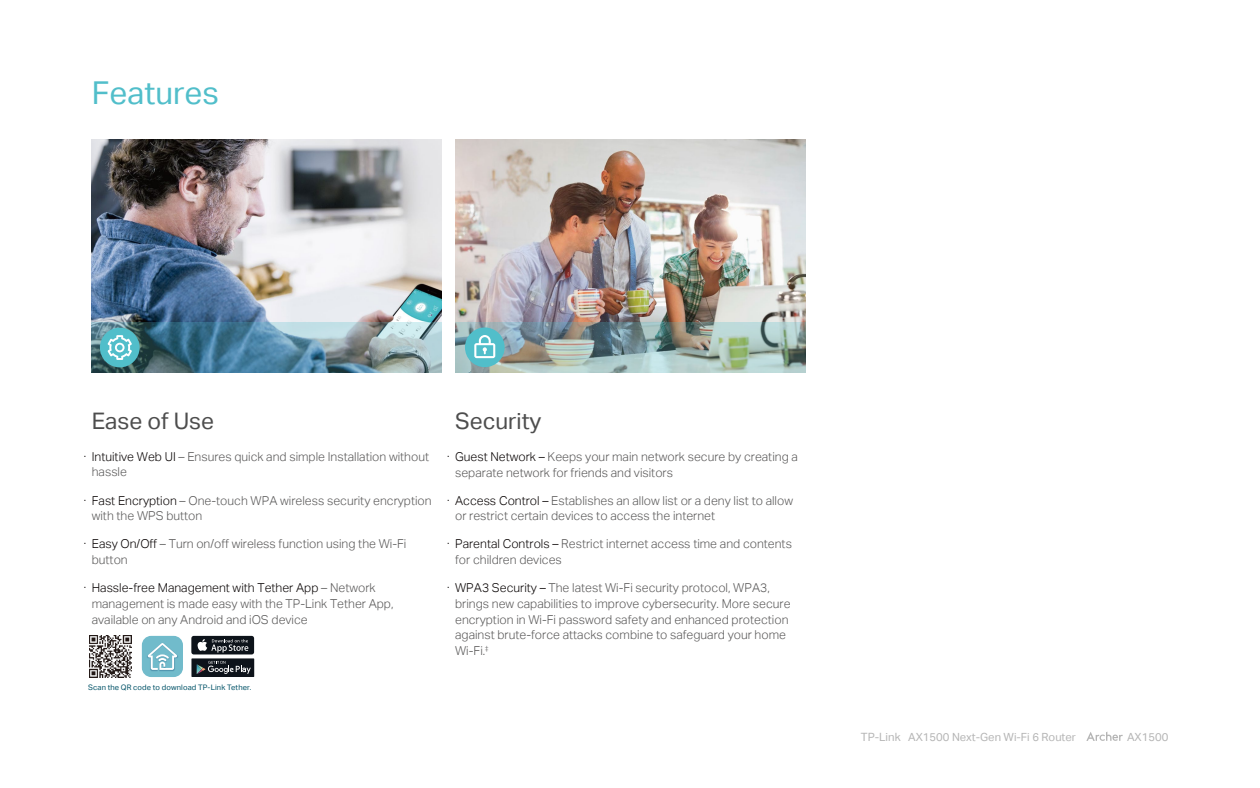
<style>
.page{position:relative;width:1260px;height:788px;background:#fff}
.page>*{position:absolute;margin:0;border:0;box-sizing:border-box;transform-origin:0 0}
.t1{font:31.5px "TP Link Aktiv Regular";color:#51beca}
.t2{font:22.75px "TP Link Aktiv Regular";color:#4d4d4d}
.t3{font:12.25px/15.8px "TP Link Aktiv Light";color:#585757}
.t4{font:11.2px "TP Link Aktiv Regular";color:#b5b5b5}
.t5{font:7.52px "TP Link Aktiv Regular";letter-spacing:.02em;color:#005267}
.s1{color:#060001}
.s2{font-size:11.38px}
</style>
<div class="page">
<img style="left:92px;top:139px;width:350px;height:183px">
<img style="left:92px;top:322px;width:350px;height:50px">
<div style="left:100px;top:327px;width:40px;height:40px;background:#51beca;border-radius:50%"></div>
<svg style="left:108px;top:335px;width:24px;height:25px"></svg>
<img style="left:455px;top:139px;width:350px;height:183px">
<img style="left:455px;top:322px;width:350px;height:50px">
<div style="left:465px;top:327px;width:40px;height:40px;background:#51beca;border-radius:50%"></div>
<svg style="left:474px;top:335px;width:21px;height:23px"></svg>
<svg style="left:1087px;top:732px;width:36px;height:8px"></svg>
<div style="left:191px;top:635px;width:63px;height:19px;background:#0d131a;border-radius:2px"></div>
<svg style="left:197px;top:639px;width:51px;height:13px"></svg>
<div style="left:191px;top:658px;width:63px;height:19px;background:#0d131a"></div>
<svg style="left:197px;top:660px;width:54px;height:14px"></svg>
<div style="left:142px;top:635px;width:41px;height:42px;background:#71bbcb;border-radius:9px"></div>
<img style="left:147px;top:655px;width:31px;height:16px">
<svg style="left:148px;top:643px;width:29px;height:26px"></svg>
<img style="left:90px;top:636px;width:41px;height:41px">
<h1 class="t1" style="left:92px;top:75px;width:129px">Features</h1>
<h2 class="t2" style="left:92px;top:407px;width:124px">Ease of Use</h2>
<h2 class="t2" style="left:455px;top:407px;width:88px">Security</h2>
<p class="t3" style="left:92px;top:448px;width:339px;text-indent:-8px"><span class="s1">· Intuitive Web UI</span> – Ensures quick and simple Installation without hassle</p>
<p class="t3" style="left:92px;top:492px;width:341px;text-indent:-8px"><span class="s1">· Fast Encryption</span> – One-touch WPA wireless security encryption with the WPS button</p>
<p class="t3" style="left:92px;top:536px;width:316px;text-indent:-8px"><span class="s1">· Easy On/Off</span> – Turn on/off wireless function using the Wi-Fi button</p>
<p class="t3" style="left:92px;top:580px;width:303px;text-indent:-8px"><span class="s1">· Hassle-free Management with Tether App</span> – Network management is made easy with the TP-Link Tether App, available on any Android and iOS device</p>
<p class="t5" style="left:88px;top:682px;width:165px">Scan the QR code to download TP-Link Tether.</p>
<p class="t3" style="left:455px;top:448px;width:344px;text-indent:-8px"><span class="s1">· Guest Network –</span> Keeps your main network secure by creating a separate network for friends and visitors</p>
<p class="t3" style="left:455px;top:492px;width:339px;text-indent:-8px"><span class="s1">· Access Control –</span> Establishes an allow list or a deny list to allow or restrict certain devices to access the internet</p>
<p class="t3" style="left:455px;top:536px;width:338px;text-indent:-8px"><span class="s1">· Parental Controls –</span> Restrict internet access time and contents for children devices</p>
<p class="t3" style="left:455px;top:580px;width:337px;text-indent:-8px"><span class="s1">· WPA3 Security –</span> The latest Wi-Fi security protocol, WPA3, brings new capabilities to improve cybersecurity. More secure encryption in Wi-Fi password safety and enhanced protection against brute-force attacks combine to safeguard your home Wi-Fi.<sup>‡</sup></p>
<p class="t4" style="left:861px;top:730px;width:217px"><span class="s2">TP-Link</span> AX1500 Next-Gen Wi-Fi 6 Router</p>
<p class="t4" style="left:1127px;top:730px;width:43px">AX1500</p>
</div>
